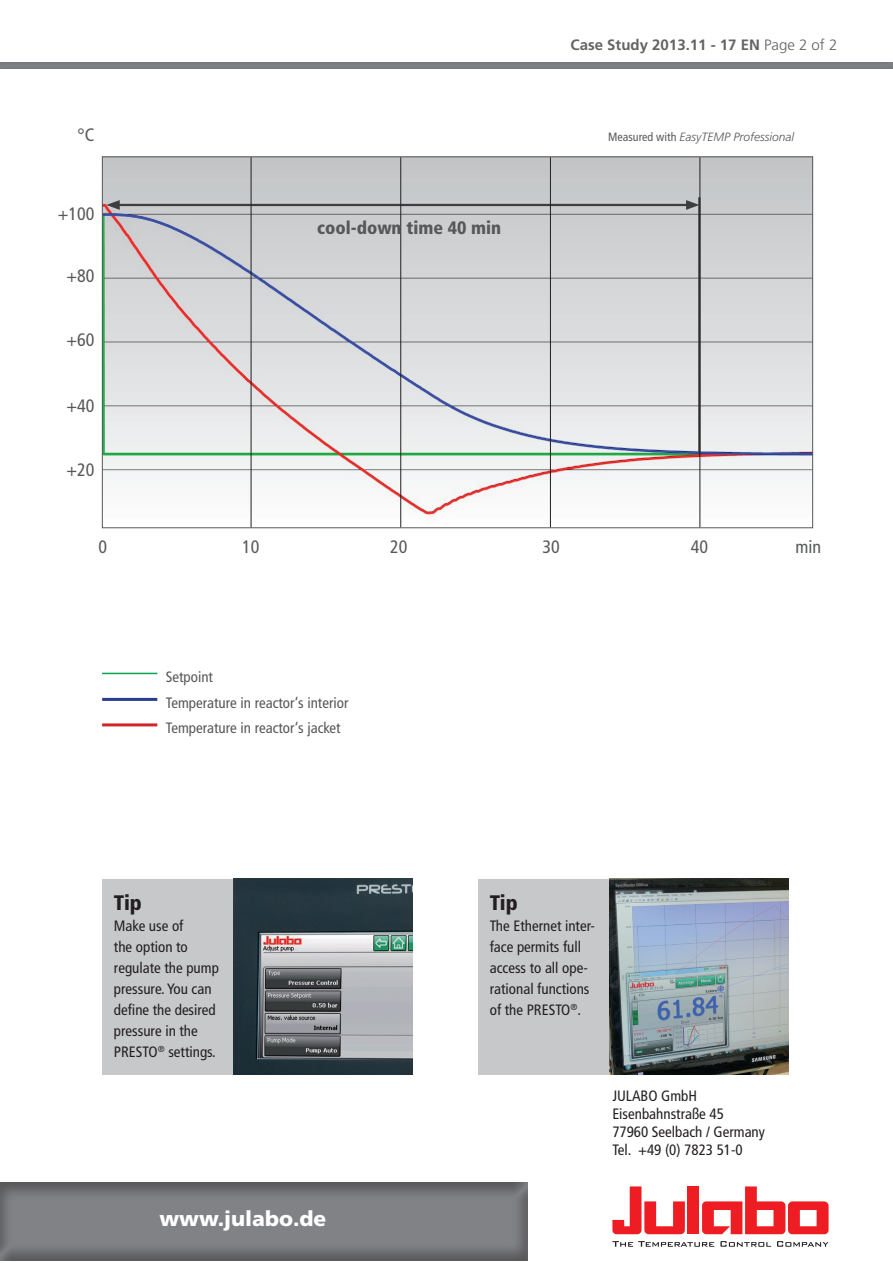
<style>
.page{position:relative;width:893px;height:1263px;background:#fff}
.page>*{position:absolute;margin:0;border:0;box-sizing:border-box;transform-origin:0 0}
.t1{font:900 21px "Frutiger LT Std";color:#fff}
.t2{font:900 condensed 21px "Frutiger LT Std";letter-spacing:-.01em;color:#231f20}
.t3{font:condensed 18px "Frutiger LT Std";color:#57585a}
.t4{font:900 condensed 18px "Frutiger LT Std";color:#57585a}
.t5{font:condensed 15px/21px "Frutiger LT Std";color:#231f20}
.t6{font:condensed 15px/25.5px "Frutiger LT Std";color:#57585a}
.t7{font:700 15px "Frutiger LT Std";color:#636366}
.t8{font:italic 300 12px "Frutiger LT Std";color:#57585a}
.s1{font-weight:300}
.s2{font-weight:400;font-style:normal;font-stretch:condensed}
</style>
<div class="page">
<svg style="left:612px;top:1241px;width:102px;height:6px"></svg>
<svg style="left:720px;top:1241px;width:51px;height:6px"></svg>
<svg style="left:777px;top:1241px;width:52px;height:6px"></svg>
<svg style="left:612px;top:1186px;width:73px;height:48px"></svg>
<div style="left:687px;top:1186px;width:12px;height:48px;background:#ee1d23"></div>
<svg style="left:702px;top:1186px;width:127px;height:48px"></svg>
<img style="left:0;top:1182px;width:527px;height:79px">
<div style="left:478px;top:879px;width:310px;height:196px;background:#c7c8ca"></div>
<img style="left:610px;top:879px;width:178px;height:196px">
<img style="left:104px;top:158px;width:707px;height:368px">
<hr style="left:698px;top:197px;width:2px;height:258px;background:#3e3e3f">
<hr style="left:102px;top:673px;width:55px;height:1px;background:#00a54f">
<hr style="left:102px;top:698px;width:55px;height:3px;background:#253f8e">
<hr style="left:102px;top:723px;width:55px;height:3px;background:#d1232a">
<hr style="left:116px;top:204px;width:574px;height:2px;background:#3e3e3f">
<svg style="left:106px;top:200px;width:14px;height:10px"></svg>
<svg style="left:686px;top:200px;width:13px;height:10px"></svg>
<hr style="left:251px;top:157px;width:1px;height:370px;background:#231f20">
<hr style="left:400px;top:157px;width:1px;height:370px;background:#231f20">
<hr style="left:550px;top:157px;width:1px;height:370px;background:#231f20">
<hr style="left:700px;top:157px;width:1px;height:370px;background:#231f20">
<div style="left:102px;top:879px;width:310px;height:196px;background:#c7c8ca"></div>
<img style="left:234px;top:879px;width:178px;height:196px">
<p class="t3" style="left:78px;top:124px;width:18px">°C</p>
<p class="t3" style="left:58px;top:204px;width:38px">+100</p>
<p class="t3" style="left:66px;top:266px;width:30px">+80</p>
<p class="t3" style="left:66px;top:329px;width:30px">+60</p>
<p class="t3" style="left:66px;top:395px;width:30px">+40</p>
<p class="t3" style="left:66px;top:459px;width:30px">+20</p>
<p class="t4" style="left:317px;top:217px;width:186px">cool-down time 40 min</p>
<p class="t7" style="left:571px;top:35px;width:268px">Case Study 2013.11 - 17 EN <span class="s1">Page 2 of 2</span></p>
<p class="t8" style="left:608px;top:130px;width:187px"><span class="s2">Measured with</span> EasyTEMP Professional</p>
<p class="t3" style="left:99px;top:536px;width:10px">0</p>
<p class="t3" style="left:242px;top:536px;width:19px">10</p>
<p class="t3" style="left:390px;top:536px;width:19px">20</p>
<p class="t3" style="left:542px;top:536px;width:19px">30</p>
<p class="t3" style="left:691px;top:536px;width:19px">40</p>
<p class="t3" style="left:796px;top:536px;width:27px">min</p>
<p class="t6" style="left:166px;top:665px;width:184px">Setpoint<br>Temperature in reactor‘s interior<br>Temperature in reactor‘s jacket</p>
<h1 class="t2" style="left:114px;top:889px;width:30px">Tip</h1>
<p class="t5" style="left:114px;top:915px;width:106px">Make use of<br>the option to regulate the pump pressure. You can define the desired pressure in the<br>PRESTO<sup>®</sup> settings.</p>
<h1 class="t1" style="left:159px;top:1205px;width:168px">www.julabo.de</h1>
<h1 class="t2" style="left:490px;top:889px;width:30px">Tip</h1>
<p class="t5" style="left:490px;top:915px;width:107px">The Ethernet inter&shy;face permits full access to all ope&shy;rational functions of the PRESTO<sup>®</sup>.</p>
<p class="t5" style="left:612px;top:1087px;width:154px;line-height:18px">JULABO GmbH<br>Eisenbahnstraße 45<br>77960 Seelbach / Germany<br>Tel. +49 (0) 7823 51-0</p>
</div>
